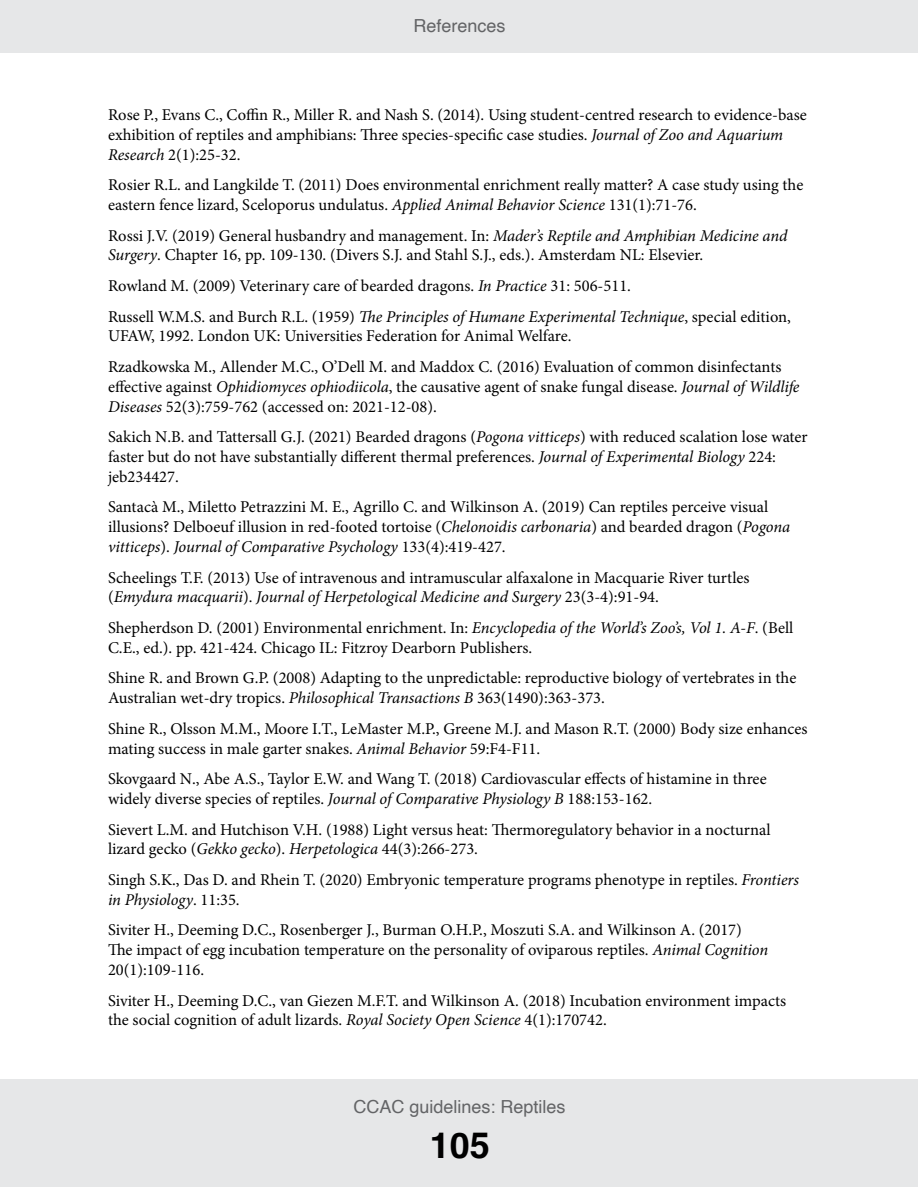
<style>
.page{position:relative;width:918px;height:1188px;background:#fff}
.page>*{position:absolute;margin:0;border:0;box-sizing:border-box;transform-origin:0 0}
.t1{font:700 36px "Helvetica";color:#000}
.t2{font:18px "Helvetica";color:#636466}
.References{font:16.5px/19.8px "Minion Pro";color:#000}
.s1{font-style:italic}
</style>
<div class="page">
<div style="left:1px;top:0;width:917px;height:53px;background:#e6e7e8"></div>
<div style="left:1px;top:1079px;width:917px;height:108px;background:#e6e7e8"></div>
<p class="t2" style="left:414px;top:12px;width:94px">References</p>
<p class="References" style="left:108px;top:105px;width:700px">Rose P., Evans C., Coffin R., Miller R. and Nash S. (2014). Using student-centred research to evidence-base exhibition of reptiles and amphibians: Three species-specific case studies. <span class="s1">Journal of Zoo and Aquarium<br>Research</span> 2(1):25-32.</p>
<p class="References" style="left:108px;top:175px;width:697px">Rosier R.L. and Langkilde T. (2011) Does environmental enrichment really matter? A case study using the eastern fence lizard, Sceloporus undulatus. <span class="s1">Applied Animal Behavior Science</span> 131(1):71-76.</p>
<p class="References" style="left:108px;top:226px;width:681px">Rossi J.V. (2019) General husbandry and management. In: <span class="s1">Mader’s Reptile and Amphibian Medicine and<br>Surgery</span>. Chapter 16, pp. 109-130. (Divers S.J. and Stahl S.J., eds.). Amsterdam NL: Elsevier.</p>
<p class="References" style="left:108px;top:276px;width:525px">Rowland M. (2009) Veterinary care of bearded dragons. <span class="s1">In Practice</span> 31: 506-511.</p>
<p class="References" style="left:108px;top:307px;width:685px">Russell W.M.S. and Burch R.L. (1959) <span class="s1">The Principles of Humane Experimental Technique</span>, special edition,<br>UFAW, 1992. London UK: Universities Federation for Animal Welfare.</p>
<p class="References" style="left:108px;top:357px;width:693px">Rzadkowska M., Allender M.C., O’Dell M. and Maddox C. (2016) Evaluation of common disinfectants effective against <span class="s1">Ophidiomyces ophiodiicola</span>, the causative agent of snake fungal disease. <span class="s1">Journal of Wildlife<br>Diseases</span> 52(3):759-762 (accessed on: 2021-12-08).</p>
<p class="References" style="left:108px;top:427px;width:701px">Sakich N.B. and Tattersall G.J. (2021) Bearded dragons (<span class="s1">Pogona vitticeps</span>) with reduced scalation lose water faster but do not have substantially different thermal preferences. <span class="s1">Journal of Experimental Biology</span> 224: jeb234427.</p>
<p class="References" style="left:108px;top:497px;width:684px">Santacà M., Miletto Petrazzini M. E., Agrillo C. and Wilkinson A. (2019) Can reptiles perceive visual illusions? Delboeuf illusion in red-footed tortoise (<span class="s1">Chelonoidis carbonaria</span>) and bearded dragon (<span class="s1">Pogona vitticeps</span>). <span class="s1">Journal of Comparative Psychology</span> 133(4):419-427.</p>
<p class="References" style="left:108px;top:568px;width:643px">Scheelings T.F. (2013) Use of intravenous and intramuscular alfaxalone in Macquarie River turtles (<span class="s1">Emydura macquarii</span>). <span class="s1">Journal of Herpetological Medicine and Surgery</span> 23(3-4):91-94.</p>
<p class="References" style="left:108px;top:618px;width:687px">Shepherdson D. (2001) Environmental enrichment. In: <span class="s1">Encyclopedia of the World’s Zoo’s, Vol 1. A-F</span>. (Bell<br>C.E., ed.). pp. 421-424. Chicago IL: Fitzroy Dearborn Publishers.</p>
<p class="References" style="left:108px;top:668px;width:690px">Shine R. and Brown G.P. (2008) Adapting to the unpredictable: reproductive biology of vertebrates in the<br>Australian wet-dry tropics. <span class="s1">Philosophical Transactions B</span> 363(1490):363-373.</p>
<p class="References" style="left:108px;top:719px;width:701px">Shine R., Olsson M.M., Moore I.T., LeMaster M.P., Greene M.J. and Mason R.T. (2000) Body size enhances mating success in male garter snakes. <span class="s1">Animal Behavior</span> 59:F4-F11.</p>
<p class="References" style="left:108px;top:769px;width:660px">Skovgaard N., Abe A.S., Taylor E.W. and Wang T. (2018) Cardiovascular effects of histamine in three widely diverse species of reptiles. <span class="s1">Journal of Comparative Physiology B</span> 188:153-162.</p>
<p class="References" style="left:108px;top:820px;width:664px">Sievert L.M. and Hutchison V.H. (1988) Light versus heat: Thermoregulatory behavior in a nocturnal lizard gecko (<span class="s1">Gekko gecko</span>). <span class="s1">Herpetologica</span> 44(3):266-273.</p>
<p class="References" style="left:108px;top:870px;width:693px">Singh S.K., Das D. and Rhein T. (2020) Embryonic temperature programs phenotype in reptiles. <span class="s1">Frontiers in Physiology</span>. 11:35.</p>
<p class="References" style="left:108px;top:920px;width:662px">Siviter H., Deeming D.C., Rosenberger J., Burman O.H.P., Moszuti S.A. and Wilkinson A. (2017)<br>The impact of egg incubation temperature on the personality of oviparous reptiles. <span class="s1">Animal Cognition<br></span>20(1):109-116.</p>
<p class="References" style="left:108px;top:991px;width:680px">Siviter H., Deeming D.C., van Giezen M.F.T. and Wilkinson A. (2018) Incubation environment impacts the social cognition of adult lizards. <span class="s1">Royal Society Open Science</span> 4(1):170742.</p>
<p class="t2" style="left:354px;top:1093px;width:214px">CCAC guidelines: Reptiles</p>
<h1 class="t1" style="left:430px;top:1124px;width:62px">105</h1>
</div>
